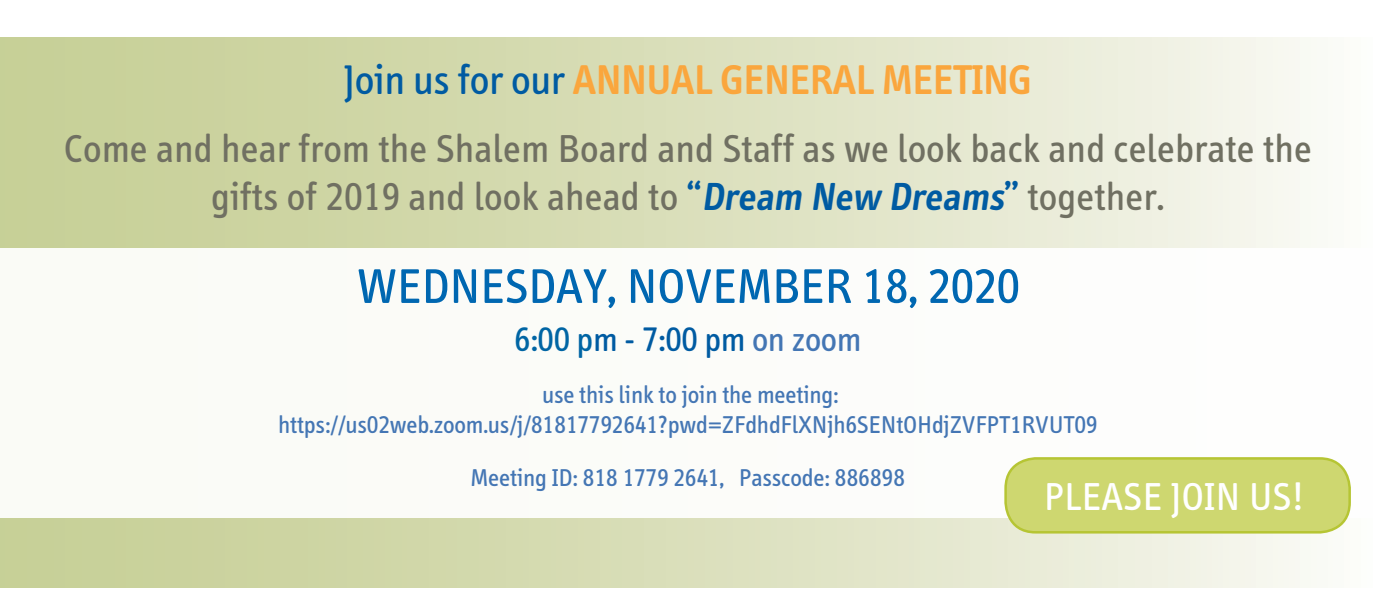
<style>
.page{position:relative;width:1373px;height:611px;background:#fff}
.page>*{position:absolute;margin:0;border:0;box-sizing:border-box;transform-origin:0 0}
.not_a_full_space_aft{font:50px "Info";color:#0067b1}
.t1{font:600 42.5px "Info";color:#faa63d}
.t2{font:40px/48px "Info";letter-spacing:.01em;color:#707062;text-align:center}
.not_a_full_space_aft-2{font:40px "Info";letter-spacing:.01em;color:#fff}
.not_a_full_space_aft-3{font:35px "Info";color:#005ba2}
.not_a_full_space_aft-4{font:25px/30px "Info";color:#4476b4;text-align:center}
.s1{font-weight:400;color:#005ba2}
.s2{color:#005ba2}
.s3{font-weight:600;color:#005ba2}
.s4{color:#0065a4}
.s5{color:#4476b4}
</style>
<div class="page">
<div style="left:0;top:37px;width:1372px;height:549px;background:linear-gradient(to right,#c2cb8e,#f7f7f0)"></div>
<div style="left:0;top:248px;width:1372px;height:269px;background:#fff"></div>
<div style="left:1005px;top:458px;width:344px;height:73px;background:#ced770;border-radius:30px"></div>
<div style="left:1004px;top:456px;width:346px;height:77px;border:2px solid #b6c534;border-radius:30px"></div>
<p class="t1" style="left:344px;top:56px;width:689px"><span class="s1">Join us for our</span> ANNUAL GENERAL MEETING</p>
<p class="t2" style="left:64px;top:125px;width:1249px">Come and hear from the Shalem Board and Staff as we look back and celebrate the gifts of 2019 and look ahead to <span class="s2">“</span><span class="s3">Dream New Dreams</span><span class="s2">”</span> together.</p>
<p class="not_a_full_space_aft" style="left:356px;top:258px;width:665px">WEDNESDAY, NOVEMBER 18, 2020</p>
<p class="not_a_full_space_aft-3" style="left:514px;top:319px;width:348px"><span class="s4">6:00 p</span>m - 7:00 pm <span class="s5">on zoom</span></p>
<p class="not_a_full_space_aft-4" style="left:278px;top:380px;width:820px">use this link to join the meeting: https://us02web.zoom.us/j/81817792641?pwd=ZFdhdFlXNjh6SENtOHdjZVFPT1RVUT09</p>
<p class="not_a_full_space_aft-4" style="left:470px;top:462px;width:436px">Meeting ID: 818 1779 2641, Passcode: 886898</p>
<p class="not_a_full_space_aft-2" style="left:1043px;top:473px;width:261px">PLEASE JOIN US!</p>
</div>
